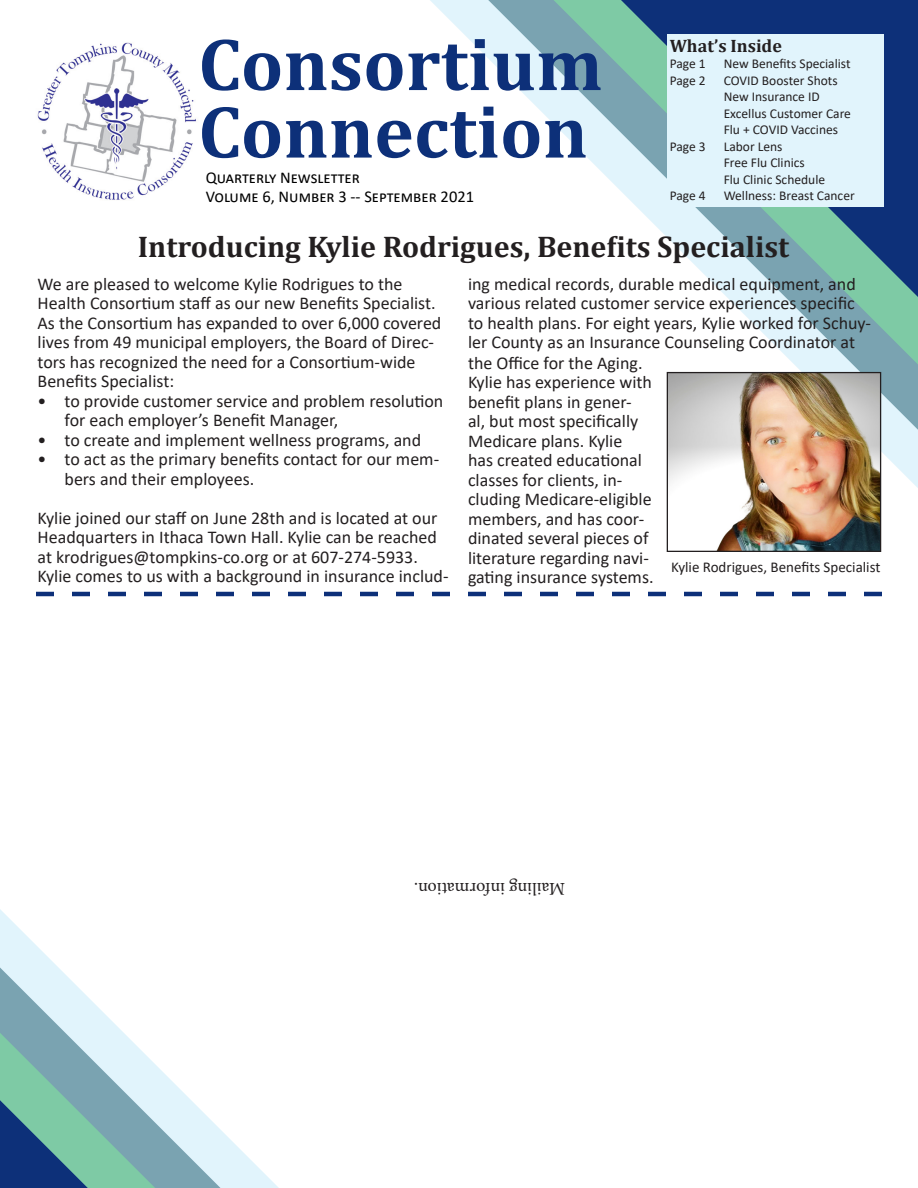
<style>
.page{position:relative;width:918px;height:1188px;background:#fff}
.page>*{position:absolute;margin:0;border:0;box-sizing:border-box;transform-origin:0 0}
.t1{font:700 75px/67.5px "Cambria";color:#0d3079}
.Headline_Style_1{font:700 30px "Cambria";color:#231f20}
.Body_Paragraph_Style{font:18px/19.5px "Calibri";color:#231f20}
.t2{font:18px "Minion Pro";color:#231f20}
.What_s_Inside_Paragr{font:700 18px "Cambria";color:#231f20}
.t3{font:16.5px/19.8px "Calibri";color:#000}
.Caption_Style_1{font:15px "Calibri";color:#231f20}
.What_s_Inside_Paragr-2{font:13.5px "Calibri";color:#231f20}
</style>
<div class="page">
<img style="left:37px;top:42px;width:159px;height:158px">
<svg style="left:430px;top:0;width:488px;height:488px"></svg>
<svg style="left:488px;top:0;width:430px;height:430px"></svg>
<svg style="left:554px;top:0;width:364px;height:364px"></svg>
<svg style="left:621px;top:0;width:297px;height:297px;background:#7095ad"></svg>
<svg style="left:0;top:909px;width:279px;height:279px"></svg>
<svg style="left:0;top:967px;width:221px;height:221px"></svg>
<svg style="left:0;top:1033px;width:155px;height:155px;background:#7dadb1"></svg>
<div style="left:667px;top:35px;width:217px;height:172px;background:#e1f4fc"></div>
<svg style="left:36px;top:592px;width:846px;height:4px"></svg>
<img style="left:669px;top:374px;width:210px;height:176px">
<div style="left:667px;top:372px;width:214px;height:180px;border:1px solid #231f20"></div>
<p class="t1" style="left:198px;top:28px;width:406px">Consortium<br>Connection</p>
<p class="t3" style="left:206px;top:167px;width:270px">Quarterly Newsletter<br>Volume 6, Number 3 -- September 2021</p>
<p class="What_s_Inside_Paragr" style="left:670px;top:33px;width:114px">What’s Inside</p>
<p class="What_s_Inside_Paragr-2" style="left:670px;top:54px;width:38px">Page 1</p>
<p class="What_s_Inside_Paragr-2" style="left:724px;top:54px;width:128px">New Benefits Specialist</p>
<p class="What_s_Inside_Paragr-2" style="left:670px;top:71px;width:38px">Page 2</p>
<p class="What_s_Inside_Paragr-2" style="left:724px;top:71px;width:116px">COVID Booster Shots</p>
<p class="What_s_Inside_Paragr-2" style="left:724px;top:87px;width:98px">New Insurance ID</p>
<p class="What_s_Inside_Paragr-2" style="left:724px;top:104px;width:129px">Excellus Customer Care</p>
<p class="What_s_Inside_Paragr-2" style="left:724px;top:120px;width:116px">Flu + COVID Vaccines</p>
<p class="What_s_Inside_Paragr-2" style="left:670px;top:137px;width:38px">Page 3</p>
<p class="What_s_Inside_Paragr-2" style="left:724px;top:137px;width:60px">Labor Lens</p>
<p class="What_s_Inside_Paragr-2" style="left:724px;top:153px;width:83px">Free Flu Clinics</p>
<p class="What_s_Inside_Paragr-2" style="left:724px;top:170px;width:103px">Flu Clinic Schedule</p>
<p class="What_s_Inside_Paragr-2" style="left:670px;top:186px;width:38px">Page 4</p>
<p class="What_s_Inside_Paragr-2" style="left:724px;top:186px;width:133px">Wellness: Breast Cancer</p>
<p class="Headline_Style_1" style="left:138px;top:225px;width:653px">Introducing Kylie Rodrigues, Benefits Specialist</p>
<p class="Body_Paragraph_Style" style="left:38px;top:274px;width:405px">We are pleased to welcome Kylie Rodrigues to the Health Consortium staff as our new Benefits Specialist.<br>As the Consortium has expanded to over 6,000 covered lives from 49 municipal employers, the Board of Direc&shy;tors has recognized the need for a Consortium-wide Benefits Specialist:</p>
<p class="Body_Paragraph_Style" style="left:65px;top:391px;width:380px;text-indent:-27px">• to provide customer service and problem resolution for each employer’s Benefit Manager,</p>
<p class="Body_Paragraph_Style" style="left:38px;top:430px;width:385px">• to create and implement wellness programs, and</p>
<p class="Body_Paragraph_Style" style="left:65px;top:449px;width:376px;text-indent:-27px">• to act as the primary benefits contact for our mem&shy;bers and their employees.</p>
<p class="Body_Paragraph_Style" style="left:38px;top:508px;width:413px">Kylie joined our staff on June 28th and is located at our Headquarters in Ithaca Town Hall. Kylie can be reached at krodrigues@tompkins-co.org or at 607-274-5933.<br>Kylie comes to us with a background in insurance includ-</p>
<p class="Body_Paragraph_Style" style="left:468px;top:274px;width:404px">ing medical records, durable medical equipment, and various related customer service experiences specific to health plans. For eight years, Kylie worked for Schuy&shy;ler County as an Insurance Counseling Coordinator at</p>
<p class="Body_Paragraph_Style" style="left:468px;top:353px;width:187px">the Office for the Aging.<br>Kylie has experience with benefit plans in gener-<br>al, but most specifically<br>Medicare plans. Kylie<br>has created educational classes for clients, in&shy;cluding Medicare-eligible members, and has coor&shy;dinated several pieces of literature regarding navi&shy;gating insurance systems.</p>
<p class="Caption_Style_1" style="left:671px;top:556px;width:211px">Kylie Rodrigues, Benefits Specialist</p>
<p class="t2" style="left:565px;top:901px;width:153px;rotate:-180deg">Mailing information.</p>
</div>
